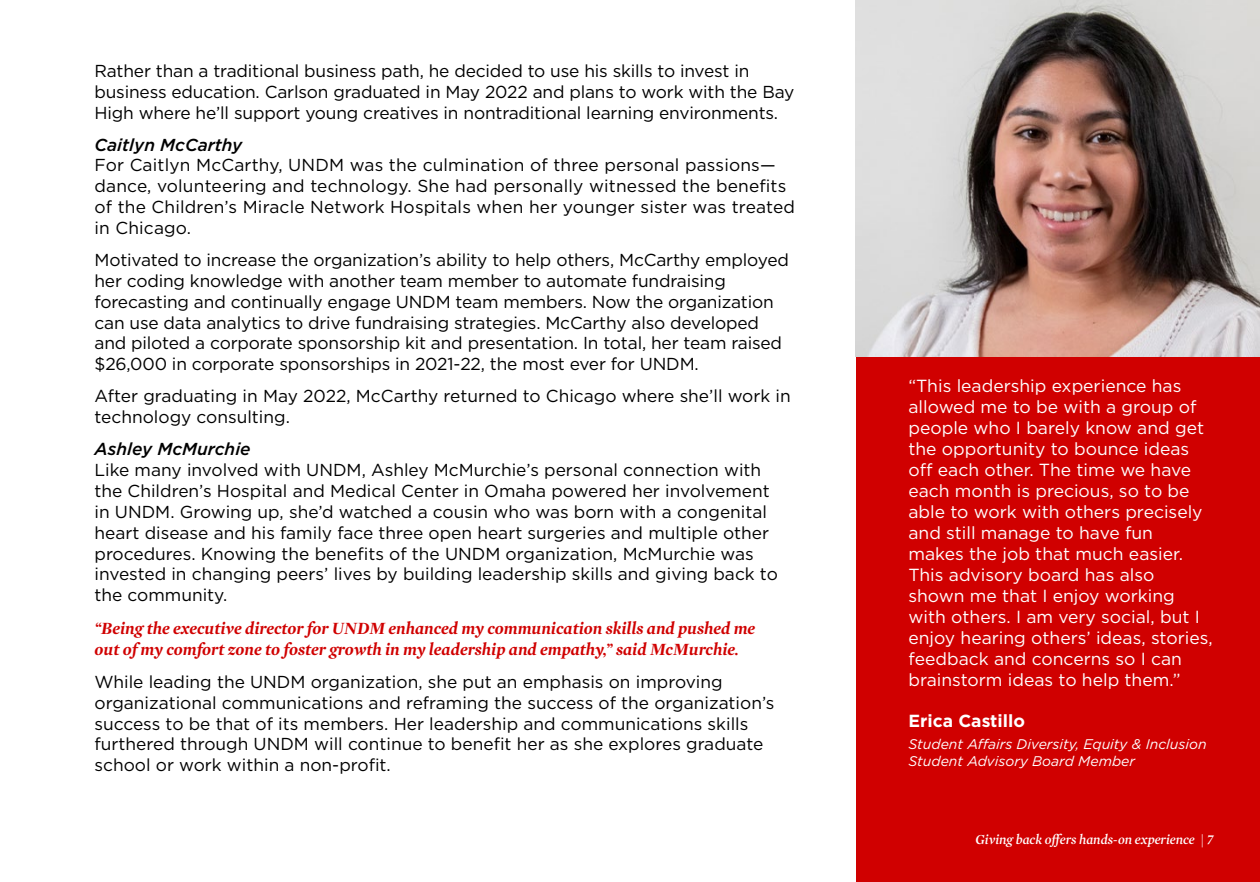
<style>
.page{position:relative;width:1260px;height:882px;background:#fff}
.page>*{position:absolute;margin:0;border:0;box-sizing:border-box;transform-origin:0 0}
.t1{font:17.5px/21px "Gotham";color:#fff}
.t2{font:italic 700 17.5px/21px "Mercury Display";color:#d00000}
.t3{font:700 17.5px "Gotham";color:#fff}
.t4{font:17.32px/20.8px "Gotham";color:#000}
.t5{font:italic 500 17.32px "Gotham";color:#000}
.t6{font:italic 14px/17.5px "Gotham";color:#fff}
.t7{font:italic 600 14px "Mercury Display";color:#fff}
</style>
<div class="page">
<div style="left:856px;top:0;width:404px;height:882px;background:#d00000"></div>
<img style="left:856px;top:0;width:404px;height:357px">
<p class="t4" style="left:94px;top:60px;width:701px">Rather than a traditional business path, he decided to use his skills to invest in business education. Carlson graduated in May 2022 and plans to work with the Bay<br>High where he’ll support young creatives in nontraditional learning environments.</p>
<p class="t5" style="left:94px;top:133px;width:149px">Caitlyn McCarthy</p>
<p class="t4" style="left:94px;top:155px;width:702px">For Caitlyn McCarthy, UNDM was the culmination of three personal passions— dance, volunteering and technology. She had personally witnessed the benefits of the Children’s Miracle Network Hospitals when her younger sister was treated in Chicago.</p>
<p class="t4" style="left:94px;top:249px;width:696px">Motivated to increase the organization’s ability to help others, McCarthy employed her coding knowledge with another team member to automate fundraising forecasting and continually engage UNDM team members. Now the organization can use data analytics to drive fundraising strategies. McCarthy also developed and piloted a corporate sponsorship kit and presentation. In total, her team raised $26,000 in corporate sponsorships in 2021-22, the most ever for UNDM.</p>
<p class="t4" style="left:94px;top:386px;width:698px">After graduating in May 2022, McCarthy returned to Chicago where she’ll work in technology consulting.</p>
<p class="t5" style="left:94px;top:438px;width:158px">Ashley McMurchie</p>
<p class="t4" style="left:94px;top:459px;width:685px">Like many involved with UNDM, Ashley McMurchie’s personal connection with the Children’s Hospital and Medical Center in Omaha powered her involvement in UNDM. Growing up, she’d watched a cousin who was born with a congenital heart disease and his family face three open heart surgeries and multiple other procedures. Knowing the benefits of the UNDM organization, McMurchie was invested in changing peers’ lives by building leadership skills and giving back to the community.</p>
<p class="t2" style="left:94px;top:617px;width:662px">“Being the executive director for UNDM enhanced my communication skills and pushed me out of my comfort zone to foster growth in my leadership and empathy,” said McMurchie.</p>
<p class="t4" style="left:94px;top:671px;width:681px">While leading the UNDM organization, she put an emphasis on improving organizational communications and reframing the success of the organization’s success to be that of its members. Her leadership and communications skills furthered through UNDM will continue to benefit her as she explores graduate school or work within a non-profit.</p>
<p class="t1" style="left:908px;top:375px;width:306px">“This leadership experience has allowed me to be with a group of people who I barely know and get the opportunity to bounce ideas off each other. The time we have each month is precious, so to be able to work with others precisely and still manage to have fun makes the job that much easier.<br>This advisory board has also shown me that I enjoy working with others. I am very social, but I enjoy hearing others’ ideas, stories, feedback and concerns so I can brainstorm ideas to help them.”</p>
<p class="t3" style="left:908px;top:709px;width:118px">Erica Castillo</p>
<p class="t6" style="left:908px;top:735px;width:300px">Student Affairs Diversity, Equity &amp; Inclusion<br>Student Advisory Board Member</p>
<p class="t7" style="left:975px;top:829px;width:240px">Giving back offers hands-on experience | 7</p>
</div>
